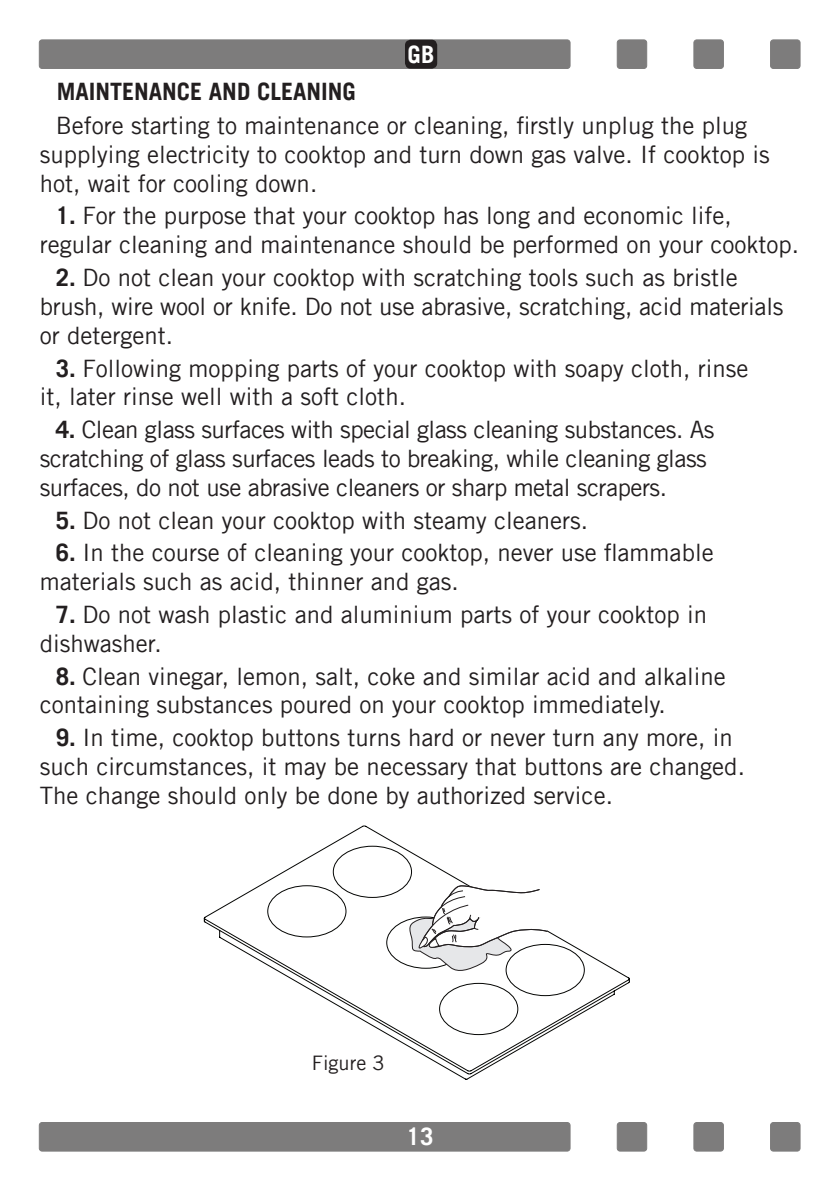
<style>
.page{position:relative;width:840px;height:1191px;background:#fff}
.page>*{position:absolute;margin:0;border:0;box-sizing:border-box;transform-origin:0 0}
.t1{font:24px/28.8px "Trade Gothic";color:#231f20}
.t2{font:24px/28.8px "Trade Gothic";letter-spacing:-.02em;color:#231f20}
.t3{font:700 24px "Trade Gothic";color:#231f20}
.t4{font:700 24px "Trade Gothic";color:#fff}
.t5{font:20px "Trade Gothic";color:#231f20}
.s1{font-weight:700}
</style>
<div class="page">
<div style="left:39px;top:40px;width:530px;height:28px;background:#7d7c7c;border-radius:3px"></div>
<div style="left:39px;top:40px;width:531px;height:29px;border:1px solid #7d7c7c;border-radius:3px"></div>
<div style="left:770px;top:40px;width:29px;height:28px;background:#7d7c7c;border-radius:3px"></div>
<div style="left:769px;top:40px;width:30px;height:29px;border:1px solid #7d7c7c;border-radius:3px"></div>
<div style="left:617px;top:40px;width:29px;height:28px;background:#7d7c7c;border-radius:3px"></div>
<div style="left:616px;top:40px;width:30px;height:29px;border:1px solid #7d7c7c;border-radius:3px"></div>
<div style="left:693px;top:40px;width:30px;height:28px;background:#7d7c7c;border-radius:3px"></div>
<div style="left:693px;top:40px;width:30px;height:29px;border:1px solid #7d7c7c;border-radius:3px"></div>
<div style="left:39px;top:1122px;width:530px;height:29px;background:#7d7c7c;border-radius:3px"></div>
<div style="left:39px;top:1122px;width:531px;height:29px;border:1px solid #7d7c7c;border-radius:3px"></div>
<div style="left:770px;top:1122px;width:29px;height:29px;background:#7d7c7c;border-radius:3px"></div>
<div style="left:769px;top:1122px;width:30px;height:29px;border:1px solid #7d7c7c;border-radius:3px"></div>
<div style="left:617px;top:1122px;width:29px;height:29px;background:#7d7c7c;border-radius:3px"></div>
<div style="left:616px;top:1122px;width:30px;height:29px;border:1px solid #7d7c7c;border-radius:3px"></div>
<div style="left:693px;top:1122px;width:30px;height:29px;background:#7d7c7c;border-radius:3px"></div>
<div style="left:693px;top:1122px;width:30px;height:29px;border:1px solid #7d7c7c;border-radius:3px"></div>
<svg style="left:203px;top:825px;width:426px;height:255px"></svg>
<svg style="left:407px;top:882px;width:141px;height:130px"></svg>
<div style="left:405px;top:40px;width:32px;height:29px;background:#231f20;border-radius:6px"></div>
<p class="t4" style="left:407px;top:45px;width:28px">GB</p>
<p class="t3" style="left:57px;top:81px;width:300px">MAINTENANCE AND CLEANING</p>
<p class="t1" style="left:40px;top:111px;width:731px;text-indent:16px">Before starting to maintenance or cleaning, firstly unplug the plug supplying electricity to cooktop and turn down gas valve. If cooktop is hot, wait for cooling down.</p>
<p class="t1" style="left:40px;top:203px;width:760px;text-indent:16px"><span class="s1">1.</span> For the purpose that your cooktop has long and economic life, regular cleaning and maintenance should be performed on your cooktop.</p>
<p class="t1" style="left:40px;top:265px;width:744px;text-indent:16px"><span class="s1">2.</span> Do not clean your cooktop with scratching tools such as bristle brush, wire wool or knife. Do not use abrasive, scratching, acid materials or detergent.</p>
<p class="t1" style="left:40px;top:355px;width:709px;text-indent:16px"><span class="s1">3.</span> Following mopping parts of your cooktop with soapy cloth, rinse it, later rinse well with a soft cloth.</p>
<p class="t2" style="left:40px;top:417px;width:676px;text-indent:16px"><span class="s1">4.</span> Clean glass surfaces with special glass cleaning substances. As scratching of glass surfaces leads to breaking, while cleaning glass surfaces, do not use abrasive cleaners or sharp metal scrapers.</p>
<p class="t1" style="left:56px;top:507px;width:533px"><span class="s1">5.</span> Do not clean your cooktop with steamy cleaners.</p>
<p class="t1" style="left:40px;top:538px;width:675px;text-indent:16px"><span class="s1">6.</span> In the course of cleaning your cooktop, never use flammable materials such as acid, thinner and gas.</p>
<p class="t1" style="left:40px;top:601px;width:668px;text-indent:16px"><span class="s1">7.</span> Do not wash plastic and aluminium parts of your cooktop in dishwasher.</p>
<p class="t1" style="left:40px;top:663px;width:687px;text-indent:16px"><span class="s1">8.</span> Clean vinegar, lemon, salt, coke and similar acid and alkaline containing substances poured on your cooktop immediately.</p>
<p class="t1" style="left:40px;top:725px;width:706px;text-indent:16px"><span class="s1">9.</span> In time, cooktop buttons turns hard or never turn any more, in such circumstances, it may be necessary that buttons are changed.<br>The change should only be done by authorized service.</p>
<p class="t5" style="left:312px;top:1054px;width:74px">Figure 3</p>
<p class="t4" style="left:406px;top:1127px;width:28px">13</p>
</div>
